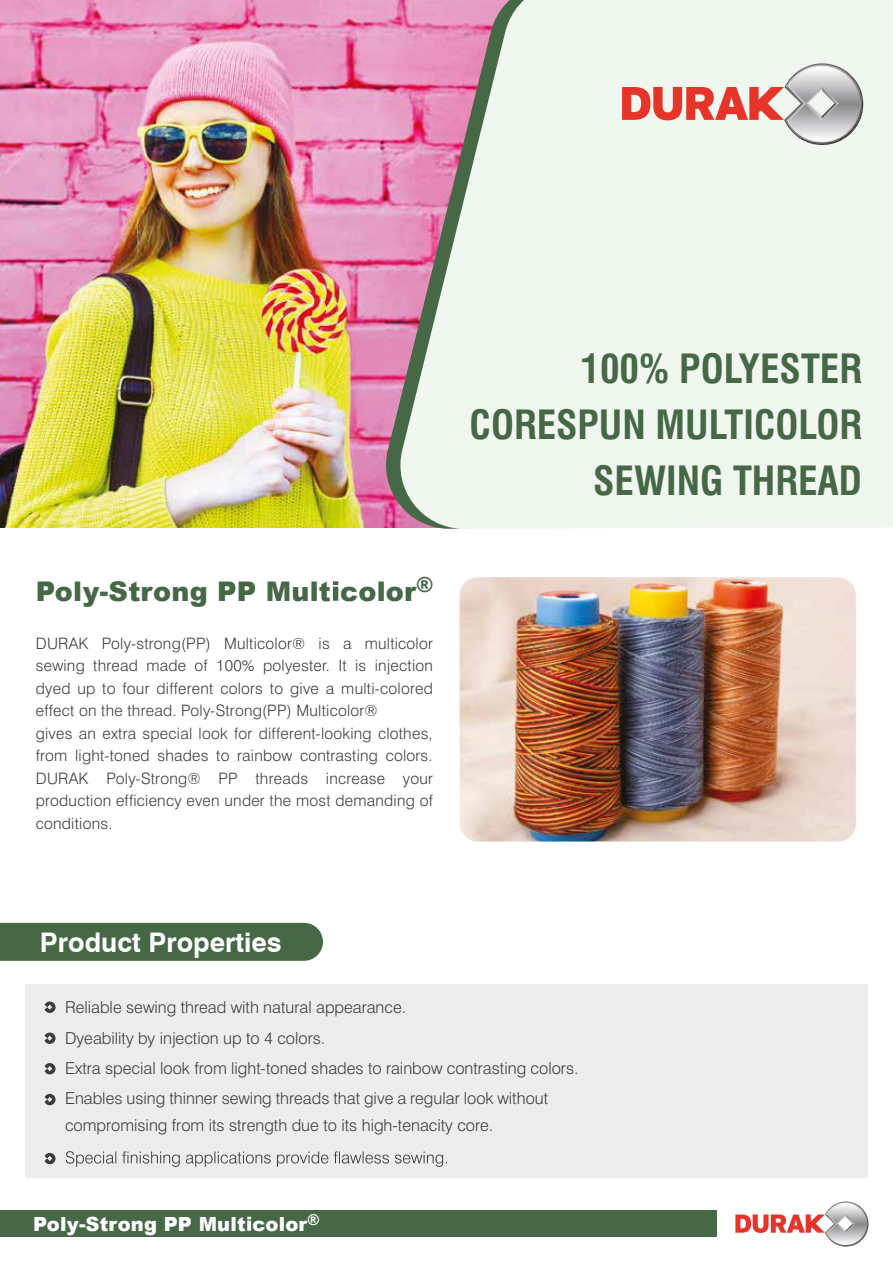
<style>
.page{position:relative;width:893px;height:1263px;background:#fff}
.page>*{position:absolute;margin:0;border:0;box-sizing:border-box;transform-origin:0 0}
.t1{font:700 condensed 39.3px/55.9px "Swiss 721 BT";color:#466847;text-align:right}
.t2{font:900 27px "Arial";letter-spacing:.005em;color:#466847}
.t3{font:700 27px "Swiss 721 BT";color:#fff}
.t4{font:900 19.5px "Arial";letter-spacing:.005em;color:#fff}
.t5{font:300 16.5px/27px "Swiss 721 BT";color:#3c3c3b}
.t6{font:300 15.75px/22.5px "Swiss 721 BT";letter-spacing:.015em;color:#3c3c3b}
</style>
<div class="page">
<img style="left:460px;top:577px;width:396px;height:264px">
<img style="left:0;top:0;width:378px;height:527px">
<div style="left:0;top:923px;width:323px;height:38px;background:#466847"></div>
<div style="left:25px;top:984px;width:843px;height:193px;background:#ededed"></div>
<svg style="left:735px;top:1201px;width:133px;height:45px"></svg>
<svg style="left:45px;top:1094px;width:11px;height:11px"></svg>
<svg style="left:45px;top:1153px;width:11px;height:11px"></svg>
<svg style="left:45px;top:1063px;width:11px;height:11px"></svg>
<svg style="left:45px;top:1032px;width:11px;height:12px"></svg>
<svg style="left:45px;top:1001px;width:11px;height:12px"></svg>
<svg style="left:66px;top:1151px;width:381px;height:16px"></svg>
<div style="left:0;top:1211px;width:717px;height:26px;background:#466847"></div>
<div style="left:545px;top:0;width:348px;height:528px;background:#f0f7ef"></div>
<svg style="left:378px;top:0;width:167px;height:529px;fill:#f0f7ef"></svg>
<svg style="left:622px;top:63px;width:241px;height:82px"></svg>
<svg style="left:247px;top:1220px;width:4px;height:11px"></svg>
<svg style="left:333px;top:581px;width:5px;height:20px"></svg>
<h2 class="t2" style="left:36px;top:571px;width:399px">Poly-Strong PP Mult color<sup>®</sup></h2>
<p class="t6" style="left:36px;top:632px;width:399px">DURAK Poly-strong(PP) Multicolor® is a multicolor sewing thread made of 100% polyester. It is injection dyed up to four different colors to give a multi-colored effect on the thread. Poly-Strong(PP) Multicolor®<br>gives an extra special look for different-looking clothes, from light-toned shades to rainbow contrasting colors.<br>DURAK Poly-Strong® PP threads increase your production efficiency even under the most demanding of conditions.</p>
<h1 class="t1" style="left:469px;top:341px;width:394px">100% POLYESTER<br>CORESPUN MULTICOLOR<br>SEWING THREAD</h1>
<h2 class="t3" style="left:40px;top:926px;width:243px">Product Properties</h2>
<p class="t5" style="left:65px;top:994px;width:343px">Reliable sewing thread with natural appearance.</p>
<p class="t5" style="left:65px;top:1025px;width:262px">Dyeability by injection up to 4 colors.</p>
<p class="t5" style="left:65px;top:1054px;width:515px">Extra special look from light-toned shades to rainbow contrasting colors.</p>
<p class="t5" style="left:65px;top:1084px;width:485px">Enables using thinner sewing threads that give a regular look without compromising from its strength due to its high-tenacity core.</p>
<p class="t4" style="left:33px;top:1209px;width:288px">Poly-Strong PP Mult color<sup>®</sup></p>
</div>
